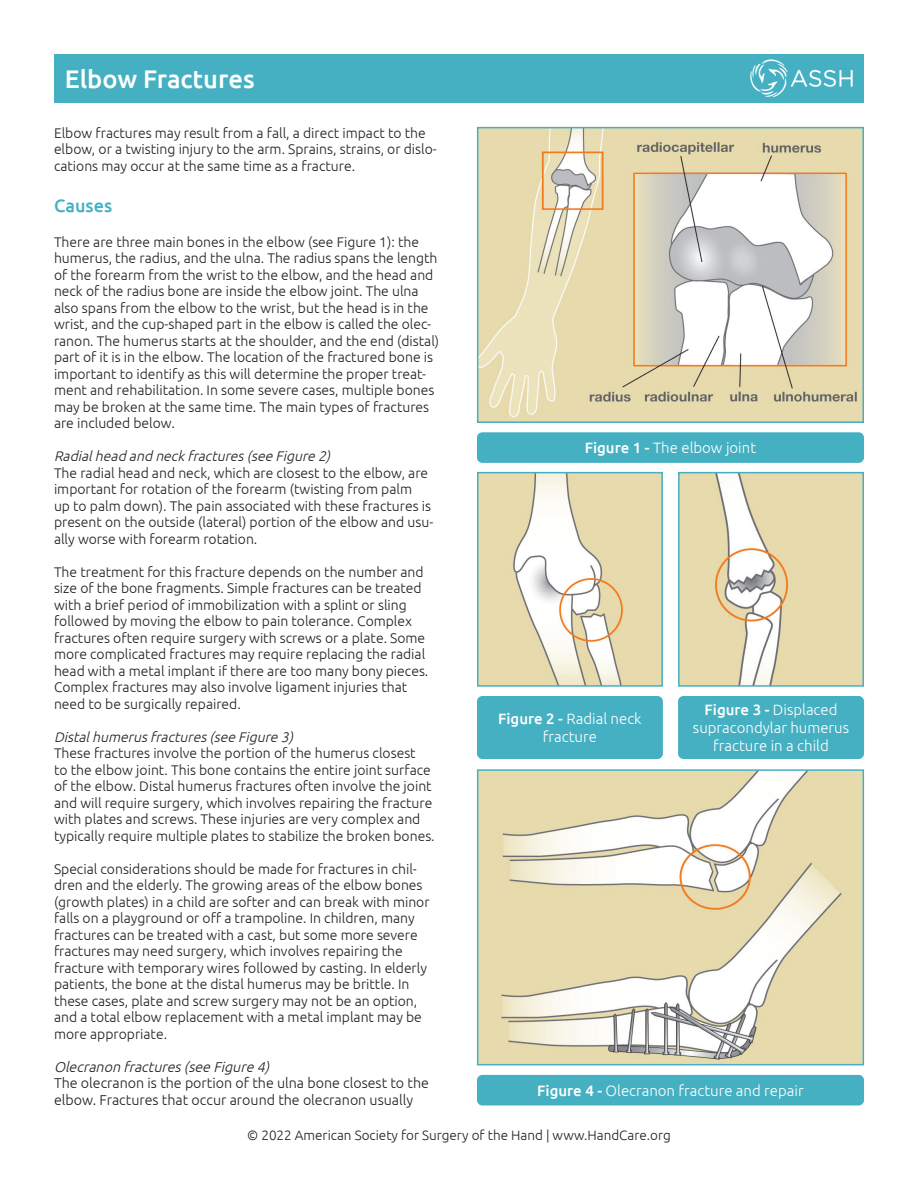
<style>
.page{position:relative;width:918px;height:1188px;background:#fff}
.page>*{position:absolute;margin:0;border:0;box-sizing:border-box;transform-origin:0 0}
.t1{font:500 25.5px "Ubuntu";color:#fff}
.t2{font:500 18px "Ubuntu";color:#46b0c3}
.t3{font:300 15px/18px "Ubuntu";color:#fff;text-align:center}
.t4{font:300 14.25px/16.5px "Ubuntu";color:#231f20}
.t5{font:italic 300 14.25px "Ubuntu";color:#231f20}
.t6{font:300 13.95px/16.5px "Ubuntu";color:#231f20}
.t7{font:italic 300 13.95px "Ubuntu";color:#231f20}
.t8{font:300 13.5px "Ubuntu";color:#231f20}
.s1{font-weight:500}
</style>
<div class="page">
<img style="left:480px;top:130px;width:381px;height:290px">
<div style="left:477px;top:127px;width:387px;height:296px;border:2px solid #46b0c3"></div>
<div style="left:54px;top:54px;width:810px;height:49px;background:#46b0c3"></div>
<img style="left:750px;top:59px;width:103px;height:38px">
<img style="left:480px;top:475px;width:180px;height:209px">
<div style="left:477px;top:472px;width:186px;height:215px;border:2px solid #46b0c3"></div>
<div style="left:477px;top:432px;width:387px;height:31px;background:#46b0c3;border-radius:5px"></div>
<div style="left:477px;top:696px;width:186px;height:63px;background:#46b0c3;border-radius:5px"></div>
<img style="left:681px;top:475px;width:180px;height:209px">
<div style="left:678px;top:472px;width:186px;height:215px;border:2px solid #46b0c3"></div>
<div style="left:678px;top:696px;width:186px;height:63px;background:#46b0c3;border-radius:5px"></div>
<img style="left:480px;top:772px;width:381px;height:290px">
<div style="left:477px;top:769px;width:387px;height:296px;border:2px solid #46b0c3"></div>
<div style="left:477px;top:1075px;width:387px;height:30px;background:#46b0c3;border-radius:5px"></div>
<p class="t1" style="left:65px;top:63px;width:191px">Elbow Fractures</p>
<p class="t6" style="left:54px;top:124px;width:384px">Elbow fractures may result from a fall, a direct impact to the elbow, or a twisting injury to the arm. Sprains, strains, or dislo&shy;cations may occur at the same time as a fracture.</p>
<p class="t2" style="left:54px;top:195px;width:60px">Causes</p>
<p class="t6" style="left:54px;top:233px;width:387px">There are three main bones in the elbow (see Figure 1): the humerus, the radius, and the ulna. The radius spans the length of the forearm from the wrist to the elbow, and the head and neck of the radius bone are inside the elbow joint. The ulna also spans from the elbow to the wrist, but the head is in the wrist, and the cup-shaped part in the elbow is called the olec&shy;ranon. The humerus starts at the shoulder, and the end (distal) part of it is in the elbow. The location of the fractured bone is important to identify as this will determine the proper treat&shy;ment and rehabilitation. In some severe cases, multiple bones may be broken at the same time. The main types of fractures are included below.</p>
<p class="t7" style="left:54px;top:448px;width:281px">Radialhead and neck fractures(see Figure 2)</p>
<p class="t6" style="left:54px;top:464px;width:381px">The radial head and neck, which are closest to the elbow, are important for rotation of the forearm (twisting from palm<br>up to palm down). The pain associated with these fractures is present on the outside (lateral) portion of the elbow and usu&shy;ally worse with forearm rotation.</p>
<p class="t6" style="left:54px;top:563px;width:376px">The treatment for this fracture depends on the number and size of the bone fragments. Simple fractures can be treated with a brief period of immobilization with a splint or sling followed by moving the elbow to pain tolerance. Complex fractures often require surgery with screws or a plate. Some more complicated fractures may require replacing the radial head with a metal implant if there are too many bony pieces.<br>Complex fractures may also involve ligament injuries that need to be surgically repaired.</p>
<p class="t7" style="left:54px;top:729px;width:244px">Distalhumerusfractures(see Figure 3)</p>
<p class="t6" style="left:54px;top:745px;width:382px">These fractures involve the portion of the humerus closest<br>to the elbow joint. This bone contains the entire joint surface of the elbow. Distal humerus fractures often involve the joint and will require surgery, which involves repairing the fracture with plates and screws. These injuries are very complex and typically require multiple plates to stabilize the broken bones.</p>
<p class="t6" style="left:54px;top:860px;width:377px">Special considerations should be made for fractures in chil&shy;dren and the elderly. The growing areas of the elbow bones (growth plates) in a child are softer and can break with minor falls on a playground or off a trampoline. In children, many fractures can be treated with a cast, but some more severe fractures may need surgery, which involves repairing the fracture with temporary wires followed by casting. In elderly patients, the bone at the distal humerus may be brittle. In these cases, plate and screw surgery may not be an option, and a total elbow replacement with a metal implant may be more appropriate.</p>
<p class="t5" style="left:54px;top:1058px;width:221px">Olecranon fractures(see Figure 4)</p>
<p class="t4" style="left:54px;top:1075px;width:376px">The olecranon is the portion of the ulna bone closest to the elbow. Fractures that occur around the olecranon usually</p>
<p class="t8" style="left:247px;top:1127px;width:425px">© 2022 American Society for Surgery of the Hand | www.HandCare.org</p>
<p class="t3" style="left:585px;top:439px;width:173px"><span class="s1">Figure 1 -</span> The elbow joint</p>
<p class="t3" style="left:498px;top:710px;width:145px"><span class="s1">Figure 2 -</span> Radial neck fracture</p>
<p class="t3" style="left:693px;top:701px;width:158px"><span class="s1">Figure 3 -</span> Displaced supracondylar humerus fracture in a child</p>
<p class="t3" style="left:537px;top:1081px;width:268px"><span class="s1">Figure 4 -</span> Olecranon fracture and repair</p>
</div>
